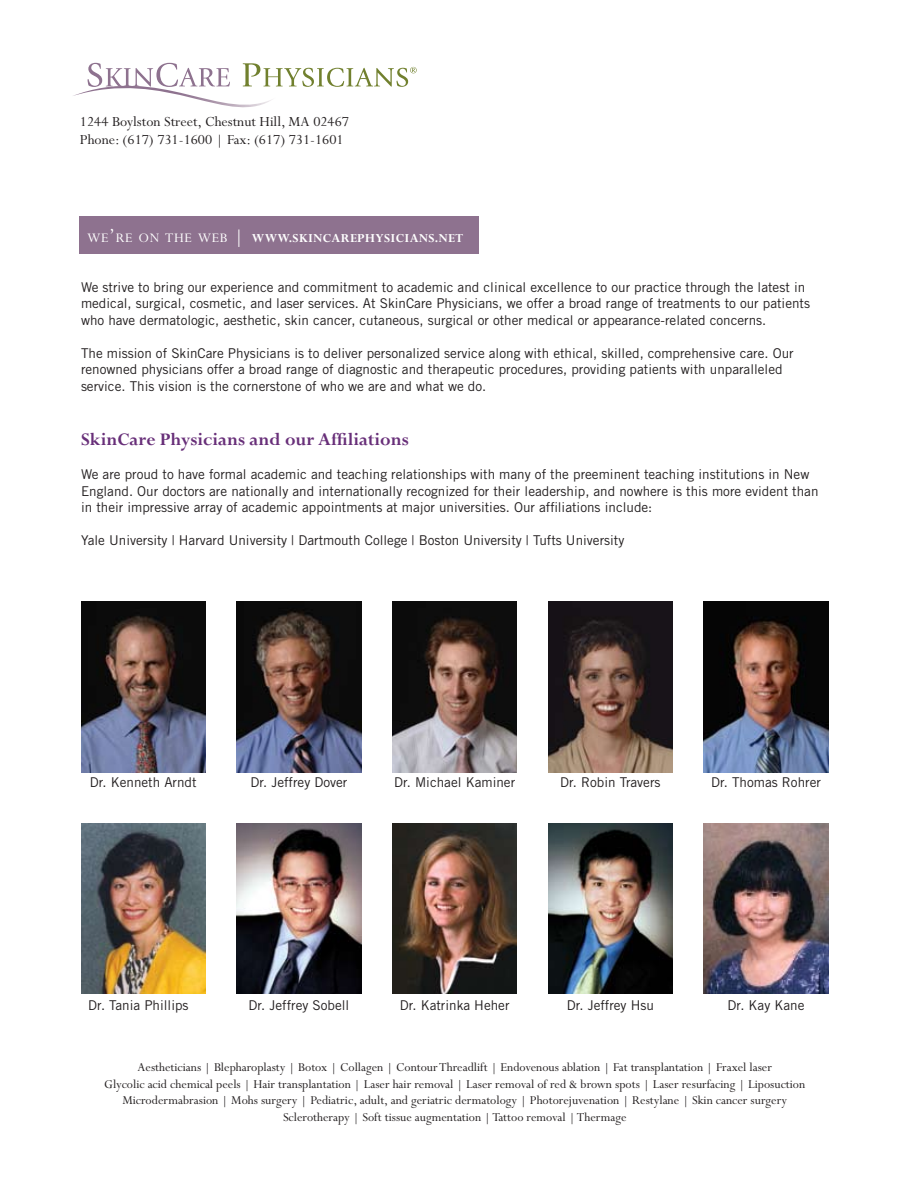
<style>
.page{position:relative;width:918px;height:1188px;background:#fff}
.page>*{position:absolute;margin:0;border:0;box-sizing:border-box;transform-origin:0 0}
.t1{font:700 19.5px "Perpetua";color:#682f79}
.t2{font:15.6px/18.8px "Perpetua";color:#231f20}
.t3{font:13.5px/16.5px "Trade Gothic";color:#231f20}
.t4{font:13.5px/16.5px "Perpetua";color:#231f20;text-align:center}
.t5{font:700 13.5px "Perpetua";letter-spacing:.025em;color:#fff}
.s1{font-weight:400;font-size:14.7px}
.s2{font-weight:400;font-size:21px}
</style>
<div class="page">
<div style="left:80px;top:216px;width:399px;height:38px;background:#8e728f"></div>
<svg style="left:73px;top:62px;width:344px;height:46px"></svg>
<img style="left:81px;top:601px;width:124px;height:171px">
<img style="left:393px;top:601px;width:124px;height:171px">
<img style="left:704px;top:601px;width:124px;height:171px">
<img style="left:237px;top:601px;width:124px;height:171px">
<img style="left:548px;top:601px;width:124px;height:171px">
<img style="left:704px;top:823px;width:124px;height:171px">
<img style="left:81px;top:823px;width:124px;height:171px">
<img style="left:237px;top:823px;width:124px;height:171px">
<img style="left:548px;top:823px;width:124px;height:171px">
<img style="left:393px;top:823px;width:124px;height:171px">
<p class="t2" style="left:80px;top:112px;width:271px">1244 Boylston Street, Chestnut Hill, MA 02467<br>Phone: (617) 731-1600 | Fax: (617) 731-1601</p>
<p class="t5" style="left:87px;top:231px;width:377px"><span class="s1">we</span><span class="s2">’</span><span class="s1">re on the web</span> <span class="s2">|</span> WWW.SKINCAREPHYSICIANS.NET</p>
<p class="t3" style="left:81px;top:279px;width:731px">We strive to bring our experience and commitment to academic and clinical excellence to our practice through the latest in medical, surgical, cosmetic, and laser services. At SkinCare Physicians, we offer a broad range of treatments to our patients who have dermatologic, aesthetic, skin cancer, cutaneous, surgical or other medical or appearance-related concerns.</p>
<p class="t3" style="left:81px;top:345px;width:714px">The mission of SkinCare Physicians is to deliver personalized service along with ethical, skilled, comprehensive care. Our renowned physicians offer a broad range of diagnostic and therapeutic procedures, providing patients with unparalleled service. This vision is the cornerstone of who we are and what we do.</p>
<h1 class="t1" style="left:81px;top:429px;width:329px">SkinCare Physicians and our Affiliations</h1>
<p class="t3" style="left:81px;top:466px;width:739px">We are proud to have formal academic and teaching relationships with many of the preeminent teaching institutions in New<br>England. Our doctors are nationally and internationally recognized for their leadership, and nowhere is this more evident than in their impressive array of academic appointments at major universities. Our affiliations include:</p>
<p class="t3" style="left:81px;top:532px;width:545px">Yale University | Harvard University | Dartmouth College | Boston University | Tufts University</p>
<p class="t3" style="left:90px;top:774px;width:108px">Dr. Kenneth Arndt</p>
<p class="t3" style="left:250px;top:774px;width:99px">Dr. Jeffrey Dover</p>
<p class="t3" style="left:394px;top:774px;width:123px">Dr. Michael Kaminer</p>
<p class="t3" style="left:560px;top:774px;width:102px">Dr. Robin Travers</p>
<p class="t3" style="left:711px;top:774px;width:111px">Dr. Thomas Rohrer</p>
<p class="t3" style="left:88px;top:997px;width:102px">Dr. Tania Phillips</p>
<p class="t3" style="left:249px;top:997px;width:102px">Dr. Jeffrey Sobell</p>
<p class="t3" style="left:400px;top:997px;width:111px">Dr. Katrinka Heher</p>
<p class="t3" style="left:567px;top:997px;width:89px">Dr. Jeffrey Hsu</p>
<p class="t3" style="left:728px;top:997px;width:78px">Dr. Kay Kane</p>
<p class="t4" style="left:104px;top:1060px;width:702px">Aestheticians | Blepharoplasty | Botox | Collagen | Contour Threadlift | Endovenous ablation | Fat transplantation | Fraxel laser<br>Glycolic acid chemical peels | Hair transplantation | Laser hair removal | Laser removal of red &amp; brown spots | Laser resurfacing | Liposuction Microdermabrasion | Mohs surgery | Pediatric, adult, and geriatric dermatology | Photorejuvenation | Restylane | Skin cancer surgery Sclerotherapy | Soft tissue augmentation | Tattoo removal | Thermage</p>
</div>
